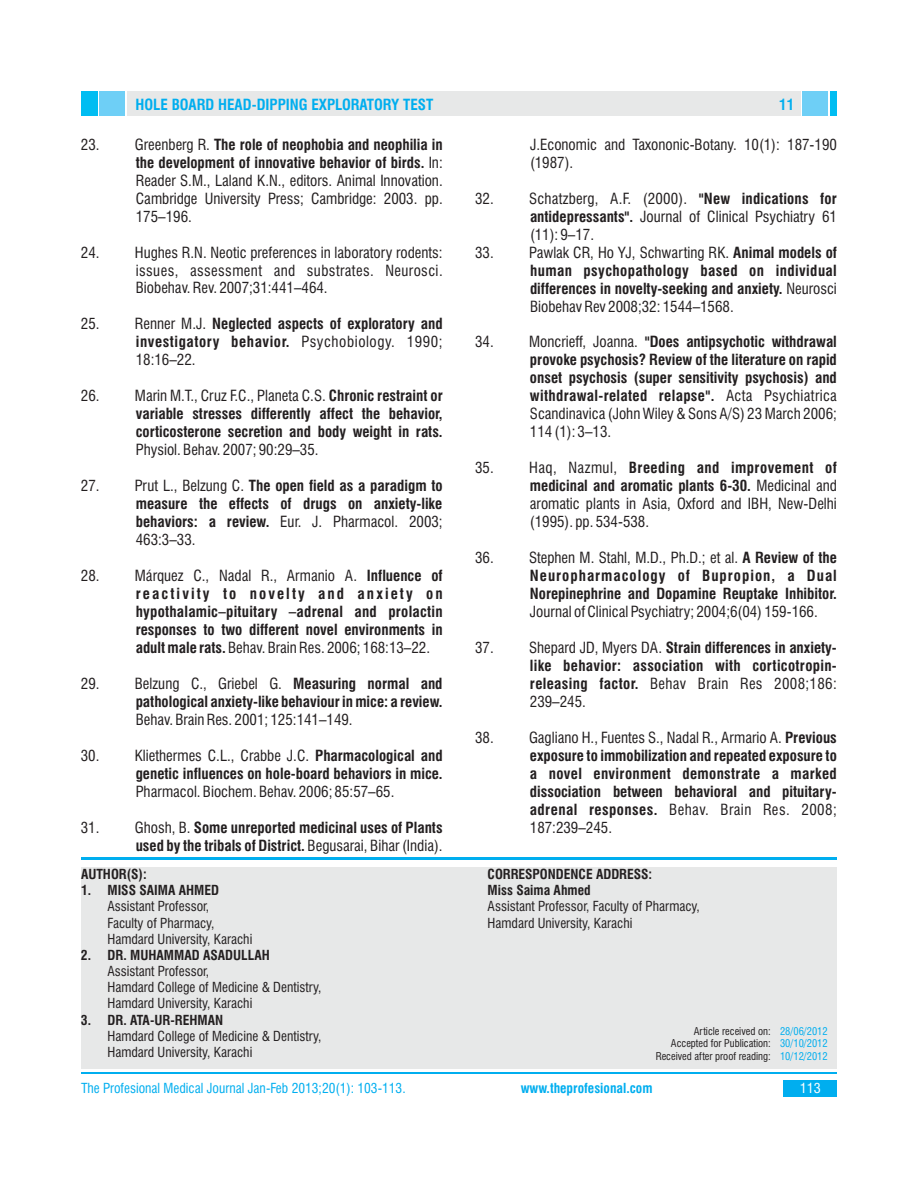
<style>
.page{position:relative;width:918px;height:1188px;background:#fff}
.page>*{position:absolute;margin:0;border:0;box-sizing:border-box;transform-origin:0 0}
.t1{font:700 condensed 15px/18px "Swiss 721 BT";color:#231f20}
.t2{font:condensed 15px/18px "Swiss 721 BT";color:#231f20}
.t3{font:700 condensed 15px/18px "Swiss 721 BT";letter-spacing:.02em;color:#231f20;text-align:right}
.t4{font:condensed 15px "Swiss 721 BT";letter-spacing:.025em;color:#231f20}
.t5{font:700 condensed 15px "Swiss 721 BT";letter-spacing:.03em;color:#231f20}
.t6{font:700 condensed 15px "Swiss 721 BT";color:#00aeef}
.t7{font:700 condensed 15px "Swiss 721 BT";letter-spacing:.025em;color:#231f20}
.t8{font:700 condensed 15px "Swiss 721 BT";letter-spacing:.065em;color:#231f20}
.t9{font:700 condensed 15px "Swiss 721 BT";letter-spacing:.14em;color:#231f20}
.t10{font:condensed 13.5px/16.2px "Swiss 721 BT";color:#231f20}
.t11{font:700 condensed 13.5px "Swiss 721 BT";color:#231f20}
.t12{font:condensed 13.5px "Swiss 721 BT";color:#00aeef}
.t13{font:700 condensed 13.5px "Swiss 721 BT";color:#00aeef}
.t14{font:condensed 13.5px "Swiss 721 BT";color:#fff;scale:1.04 1}
.t15{font:condensed 10.5px/12.6px "Swiss 721 BT";color:#231f20;text-align:right}
.t16{font:condensed 10.5px/12.6px "Swiss 721 BT";color:#00aeef;text-align:justify}
.s1{font-weight:400}
.s2{font-weight:700}
</style>
<div class="page">
<div style="left:81px;top:92px;width:16px;height:24px;background:#00bdf2"></div>
<div style="left:99px;top:92px;width:25px;height:24px;background:#6ecff6"></div>
<div style="left:127px;top:92px;width:674px;height:24px;background:#e7e8e8"></div>
<div style="left:803px;top:92px;width:25px;height:24px;background:#6ecff6"></div>
<div style="left:830px;top:92px;width:7px;height:24px;background:#00bdf2"></div>
<div style="left:783px;top:1080px;width:54px;height:16px;background:#00aeef"></div>
<hr style="left:81px;top:1073px;width:756px;height:1px;background:#00aeef">
<hr style="left:81px;top:857px;width:756px;height:2px;background:#00aeef">
<div style="left:81px;top:867px;width:756px;height:201px;background:#e7e8e8"></div>
<p class="t6" style="left:135px;top:98px;width:300px">HOLE BOARD HEAD-DIPPING EXPLORATORY TEST</p>
<p class="t6" style="left:779px;top:98px;width:16px">11</p>
<p class="t1" style="left:81px;top:137px;width:363px"><span class="s1">23. Greenberg R.</span> The role of neophobia and neophilia in</p>
<p class="t2" style="left:530px;top:137px;width:308px">J.Economic and Taxononic-Botany. 10(1): 187-190</p>
<p class="t1" style="left:136px;top:155px;width:308px">the development of innovative behavior of birds. <span class="s1">In:</span></p>
<p class="t2" style="left:530px;top:155px;width:45px">(1987).</p>
<p class="t2" style="left:136px;top:173px;width:308px">Reader S.M., Laland K.N., editors. Animal Innovation.<br>Cambridge University Press; Cambridge: 2003. pp.</p>
<p class="t2" style="left:475px;top:191px;width:363px">32. Schatzberg, A.F. (2000). <span class="s2">"New indications for</span></p>
<p class="t2" style="left:136px;top:209px;width:58px">175–196.</p>
<p class="t2" style="left:530px;top:209px;width:308px"><span class="s2">antidepressants".</span> Journal of Clinical Psychiatry 61 (11): 9–17.</p>
<p class="t2" style="left:81px;top:245px;width:363px">24. Hughes R.N. Neotic preferences in laboratory rodents:</p>
<p class="t2" style="left:475px;top:245px;width:363px">33. Pawlak CR, Ho YJ, Schwarting RK. <span class="s2">Animal models of</span></p>
<p class="t4" style="left:136px;top:264px;width:308px">issues, assessment and substrates. Neurosci.</p>
<p class="t7" style="left:530px;top:264px;width:308px">human psychopathology based on individual</p>
<p class="t2" style="left:136px;top:281px;width:193px">Biobehav. Rev. 2007;31:441–464.</p>
<p class="t1" style="left:530px;top:281px;width:308px">differences in novelty-seeking and anxiety. <span class="s1">Neurosci<br>Biobehav Rev 2008;32: 1544–1568.</span></p>
<p class="t1" style="left:81px;top:317px;width:363px;text-align:right"><span class="s1">25. Renner M.J.</span> Neglected aspects of exploratory and investigatory behavior. <span class="s1">Psychobiology. 1990;</span></p>
<p class="t1" style="left:475px;top:335px;width:363px"><span class="s1">34. Moncrieff, Joanna.</span> "Does antipsychotic withdrawal</p>
<p class="t2" style="left:136px;top:353px;width:61px">18:16–22.</p>
<p class="t1" style="left:530px;top:353px;width:308px">provoke psychosis? Review of the literature on rapid onset psychosis (super sensitivity psychosis) and</p>
<p class="t2" style="left:81px;top:388px;width:363px">26. Marin M.T., Cruz F.C., Planeta C.S. <span class="s2">Chronic restraint or</span></p>
<p class="t3" style="left:530px;top:389px;width:308px">withdrawal-related relapse". <span class="s1">Acta Psychiatrica</span></p>
<p class="t1" style="left:136px;top:406px;width:308px">variable stresses differently affect the behavior,</p>
<p class="t2" style="left:530px;top:407px;width:308px">Scandinavica (John Wiley &amp; Sons A/S) 23 March 2006;</p>
<p class="t1" style="left:136px;top:424px;width:308px">corticosterone secretion and body weight in rats.</p>
<p class="t2" style="left:530px;top:425px;width:83px">114 (1): 3–13.</p>
<p class="t2" style="left:136px;top:442px;width:184px">Physiol. Behav. 2007; 90:29–35.</p>
<p class="t5" style="left:475px;top:462px;width:363px"><span class="s1">35. Haq, Nazmul,</span> Breeding and improvement of</p>
<p class="t1" style="left:81px;top:478px;width:363px"><span class="s1">27. Prut L., Belzung C.</span> The open field as a paradigm to</p>
<p class="t1" style="left:530px;top:478px;width:308px">medicinal and aromatic plants 6-30. <span class="s1">Medicinal and</span></p>
<p class="t1" style="left:136px;top:496px;width:308px">measure the effects of drugs on anxiety-like</p>
<p class="t2" style="left:530px;top:496px;width:308px">aromatic plants in Asia, Oxford and IBH, New-Delhi</p>
<p class="t2" style="left:136px;top:514px;width:308px"><span class="s2">behaviors: a review.</span> Eur. J. Pharmacol. 2003;</p>
<p class="t2" style="left:530px;top:514px;width:121px">(1995). pp. 534-538.</p>
<p class="t2" style="left:136px;top:532px;width:61px">463:3–33.</p>
<p class="t2" style="left:475px;top:550px;width:363px">36. Stephen M. Stahl, M.D., Ph.D.; et al. <span class="s2">A Review of the</span></p>
<p class="t2" style="left:81px;top:568px;width:363px">28. Márquez C., Nadal R., Armanio A. <span class="s2">Influence of</span></p>
<p class="t8" style="left:530px;top:570px;width:308px">Neuropharmacology of Bupropion, a Dual</p>
<p class="t9" style="left:136px;top:588px;width:308px">reactivity to novelty and anxiety on</p>
<p class="t1" style="left:530px;top:586px;width:308px">Norepinephrine and Dopamine Reuptake Inhibitor.</p>
<p class="t1" style="left:136px;top:604px;width:308px">hypothalamic–pituitary –adrenal and prolactin</p>
<p class="t2" style="left:530px;top:604px;width:289px">Journal of Clinical Psychiatry; 2004;6(04) 159-166.</p>
<p class="t1" style="left:136px;top:622px;width:308px">responses to two different novel environments in adult male rats. <span class="s1">Behav. Brain Res. 2006; 168:13–22.</span></p>
<p class="t3" style="left:475px;top:640px;width:363px"><span class="s1">37. Shepard JD, Myers DA.</span> Strain differences in anxiety&shy;like behavior: association with corticotropin-</p>
<p class="t2" style="left:81px;top:676px;width:363px">29. Belzung C., Griebel G. <span class="s2">Measuring normal and</span></p>
<p class="t4" style="left:530px;top:678px;width:308px"><span class="s2">releasing factor.</span> Behav Brain Res 2008;186:</p>
<p class="t1" style="left:136px;top:694px;width:308px">pathological anxiety-like behaviour in mice: a review.</p>
<p class="t2" style="left:530px;top:694px;width:58px">239–245.</p>
<p class="t2" style="left:136px;top:712px;width:219px">Behav. Brain Res. 2001; 125:141–149.</p>
<p class="t2" style="left:475px;top:730px;width:363px">38. Gagliano H., Fuentes S., Nadal R., Armario A. <span class="s2">Previous</span></p>
<p class="t2" style="left:81px;top:748px;width:363px">30. Kliethermes C.L., Crabbe J.C. <span class="s2">Pharmacological and</span></p>
<p class="t1" style="left:530px;top:748px;width:308px">exposure to immobilization and repeated exposure to</p>
<p class="t1" style="left:136px;top:766px;width:309px">genetic influences on hole-board behaviors in mice.</p>
<p class="t3" style="left:530px;top:766px;width:308px">a novel environment demonstrate a marked</p>
<p class="t2" style="left:136px;top:784px;width:260px">Pharmacol. Biochem. Behav. 2006; 85:57–65.</p>
<p class="t1" style="left:530px;top:784px;width:308px">dissociation between behavioral and pituitary&shy;adrenal responses. <span class="s1">Behav. Brain Res. 2008;</span></p>
<p class="t1" style="left:81px;top:820px;width:363px"><span class="s1">31. Ghosh, B.</span> Some unreported medicinal uses of Plants</p>
<p class="t2" style="left:530px;top:820px;width:84px">187:239–245.</p>
<p class="t1" style="left:136px;top:838px;width:308px">used by the tribals of District. <span class="s1">Begusarai, Bihar (India).</span></p>
<p class="t11" style="left:488px;top:869px;width:166px">CORRESPONDENCE ADDRESS:</p>
<p class="t11" style="left:81px;top:869px;width:67px">AUTHOR(S):</p>
<p class="t11" style="left:81px;top:885px;width:140px">1. MISS SAIMA AHMED</p>
<p class="t11" style="left:488px;top:885px;width:105px">Miss Saima Ahmed</p>
<p class="t10" style="left:107px;top:900px;width:103px">Assistant Professor,</p>
<p class="t10" style="left:488px;top:900px;width:214px">Assistant Professor, Faculty of Pharmacy,</p>
<p class="t10" style="left:107px;top:916px;width:109px">Faculty of Pharmacy,</p>
<p class="t10" style="left:488px;top:916px;width:146px">Hamdard University, Karachi</p>
<p class="t10" style="left:107px;top:932px;width:146px">Hamdard University, Karachi</p>
<p class="t11" style="left:81px;top:950px;width:190px">2. DR. MUHAMMAD ASADULLAH</p>
<p class="t10" style="left:107px;top:964px;width:216px">Assistant Professor,<br>Hamdard College of Medicine &amp; Dentistry,<br>Hamdard University, Karachi</p>
<p class="t11" style="left:81px;top:1014px;width:144px">3. DR. ATA-UR-REHMAN</p>
<p class="t10" style="left:107px;top:1029px;width:216px">Hamdard College of Medicine &amp; Dentistry,<br>Hamdard University, Karachi</p>
<p class="t15" style="left:656px;top:1026px;width:117px">Article received on:<br>Accepted for Publication:<br>Received after proof reading:</p>
<p class="t16" style="left:780px;top:1026px;width:49px">28/06/2012<br>30/10/2012<br>10/12/2012</p>
<p class="t12" style="left:81px;top:1083px;width:326px">The Profesional Medical Journal Jan-Feb 2013;20(1): 103-113.</p>
<p class="t13" style="left:521px;top:1083px;width:133px">www.theprofesional.com</p>
<p class="t14" style="left:800px;top:1083px;width:22px">113</p>
</div>
